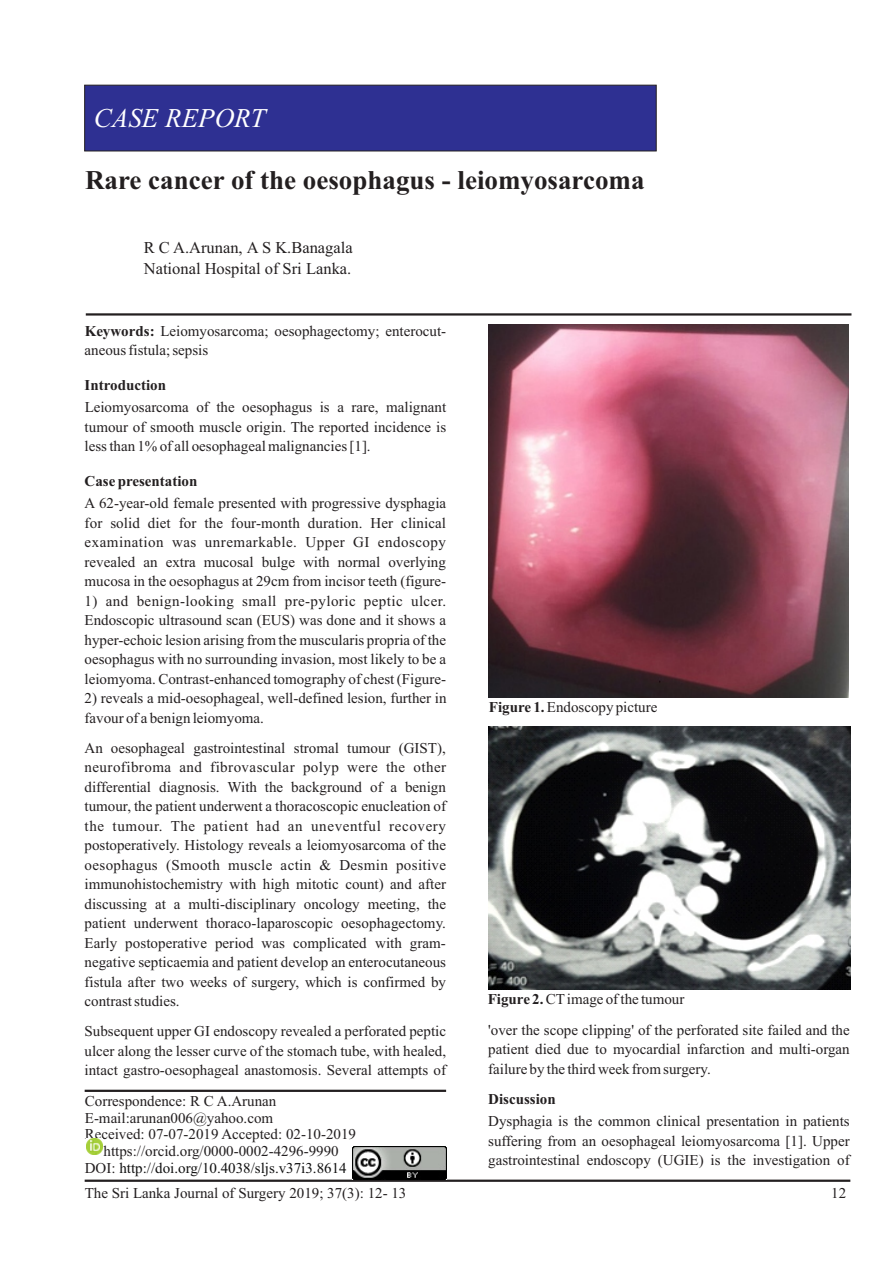
<style>
.page{position:relative;width:893px;height:1263px;background:#fff}
.page>*{position:absolute;margin:0;border:0;box-sizing:border-box;transform-origin:0 0}
.t1{font:700 27px "Times New Roman";color:#231f20}
.t2{font:italic 27px "Times New Roman";color:#fff}
.t3{font:16.5px/20.7px "Times New Roman";color:#231f20}
.t4{font:15px/19.5px "Times New Roman";color:#231f20;text-align:justify}
.t5{font:15px "Times New Roman";color:#111}
.t6{font:700 15px "Times New Roman";color:#231f20}
.s1{font-weight:700}
.s2{color:#231f20}
</style>
<div class="page">
<div style="left:84px;top:84px;width:573px;height:68px;background:#2e3092"></div>
<img style="left:87px;top:1138px;width:16px;height:16px">
<hr style="left:85px;top:1179px;width:765px;height:3px;background:#231f20">
<hr style="left:85px;top:1090px;width:361px;height:2px;background:#231f20">
<hr style="left:86px;top:313px;width:765px;height:3px;background:#231f20">
<img style="left:353px;top:1146px;width:93px;height:33px">
<img style="left:489px;top:324px;width:360px;height:373px">
<img style="left:489px;top:727px;width:361px;height:263px">
<h1 class="t2" style="left:94px;top:108px;width:173px">CASE REPORT</h1>
<h1 class="t1" style="left:85px;top:171px;width:561px">Rare cancer of the oesophagus - leiomyosarcoma</h1>
<p class="t3" style="left:144px;top:239px;width:210px">R C A.Arunan, A S K.Banagala<br>National Hospital of Sri Lanka.</p>
<p class="t4" style="left:85px;top:323px;width:363px"><span class="s1">Keywords:</span> Leiomyosarcoma; oesophagectomy; enterocut&shy;aneous fistula; sepsis</p>
<p class="t6" style="left:85px;top:380px;width:83px">Introduction</p>
<p class="t4" style="left:85px;top:399px;width:363px">Leiomyosarcoma of the oesophagus is a rare, malignant tumour of smooth muscle origin. The reported incidence is less than 1% of all oesophageal malignancies [1].</p>
<p class="t6" style="left:85px;top:476px;width:114px">Case presentation</p>
<p class="t4" style="left:85px;top:495px;width:363px">A 62-year-old female presented with progressive dysphagia for solid diet for the four-month duration. Her clinical examination was unremarkable. Upper GI endoscopy revealed an extra mucosal bulge with normal overlying mucosa in the oesophagus at 29cm from incisor teeth (figure-</p>
<p class="t4" style="left:85px;top:593px;width:363px">1) and benign-looking small pre-pyloric peptic ulcer.<br>Endoscopic ultrasound scan (EUS) was done and it shows a hyper-echoic lesion arising from the muscularis propria of the oesophagus with no surrounding invasion, most likely to be a leiomyoma. Contrast-enhanced tomography of chest (Figure-</p>
<p class="t4" style="left:85px;top:690px;width:363px">2) reveals a mid-oesophageal, well-defined lesion, further in favour of a benign leiomyoma.</p>
<p class="t4" style="left:85px;top:740px;width:363px">An oesophageal gastrointestinal stromal tumour (GIST), neurofibroma and fibrovascular polyp were the other differential diagnosis. With the background of a benign tumour, the patient underwent a thoracoscopic enucleation of the tumour. The patient had an uneventful recovery postoperatively. Histology reveals a leiomyosarcoma of the oesophagus (Smooth muscle actin &amp; Desmin positive immunohistochemistry with high mitotic count) and after discussing at a multi-disciplinary oncology meeting, the patient underwent thoraco-laparoscopic oesophagectomy.<br>Early postoperative period was complicated with gram&shy;negative septicaemia and patient develop an enterocutaneous fistula after two weeks of surgery, which is confirmed by contrast studies.</p>
<p class="t4" style="left:85px;top:1023px;width:363px">Subsequent upper GI endoscopy revealed a perforated peptic ulcer along the lesser curve of the stomach tube, with healed, intact gastro-oesophageal anastomosis. Several attempts of</p>
<p class="t4" style="left:488px;top:1021px;width:363px">'over the scope clipping' of the perforated site failed and the patient died due to myocardial infarction and multi-organ failure by the third week from surgery.</p>
<p class="t6" style="left:488px;top:1093px;width:69px">Discussion</p>
<p class="t4" style="left:488px;top:1113px;width:363px">Dysphagia is the common clinical presentation in patients suffering from an oesophageal leiomyosarcoma [1]. Upper gastrointestinal endoscopy (UGIE) is the investigation of</p>
<p class="t4" style="left:489px;top:698px;width:170px"><span class="s1">Figure 1.</span>Endoscopy picture</p>
<p class="t4" style="left:488px;top:991px;width:198px"><span class="s1">Figure 2.</span>CTimage of the tumour</p>
<p class="t4" style="left:85px;top:1093px;width:193px">Correspondence: R C A.Arunan</p>
<p class="t4" style="left:85px;top:1109px;width:190px">E-mail:arunan006@yahoo.com</p>
<p class="t4" style="left:85px;top:1126px;width:273px">Received: 07-07-2019 Accepted: 02-10-2019</p>
<p class="t4" style="left:104px;top:1143px;width:237px">https://orcid.org/0000-0002-4296-9990</p>
<p class="t5" style="left:85px;top:1162px;width:263px"><span class="s2">DOI:</span> http://doi.org/10.4038/sljs.v37i3.8614</p>
<p class="t4" style="left:85px;top:1185px;width:323px">The Sri Lanka Journal of Surgery 2019; 37(3): 12- 13</p>
<p class="t4" style="left:831px;top:1184px;width:16px">12</p>
</div>
